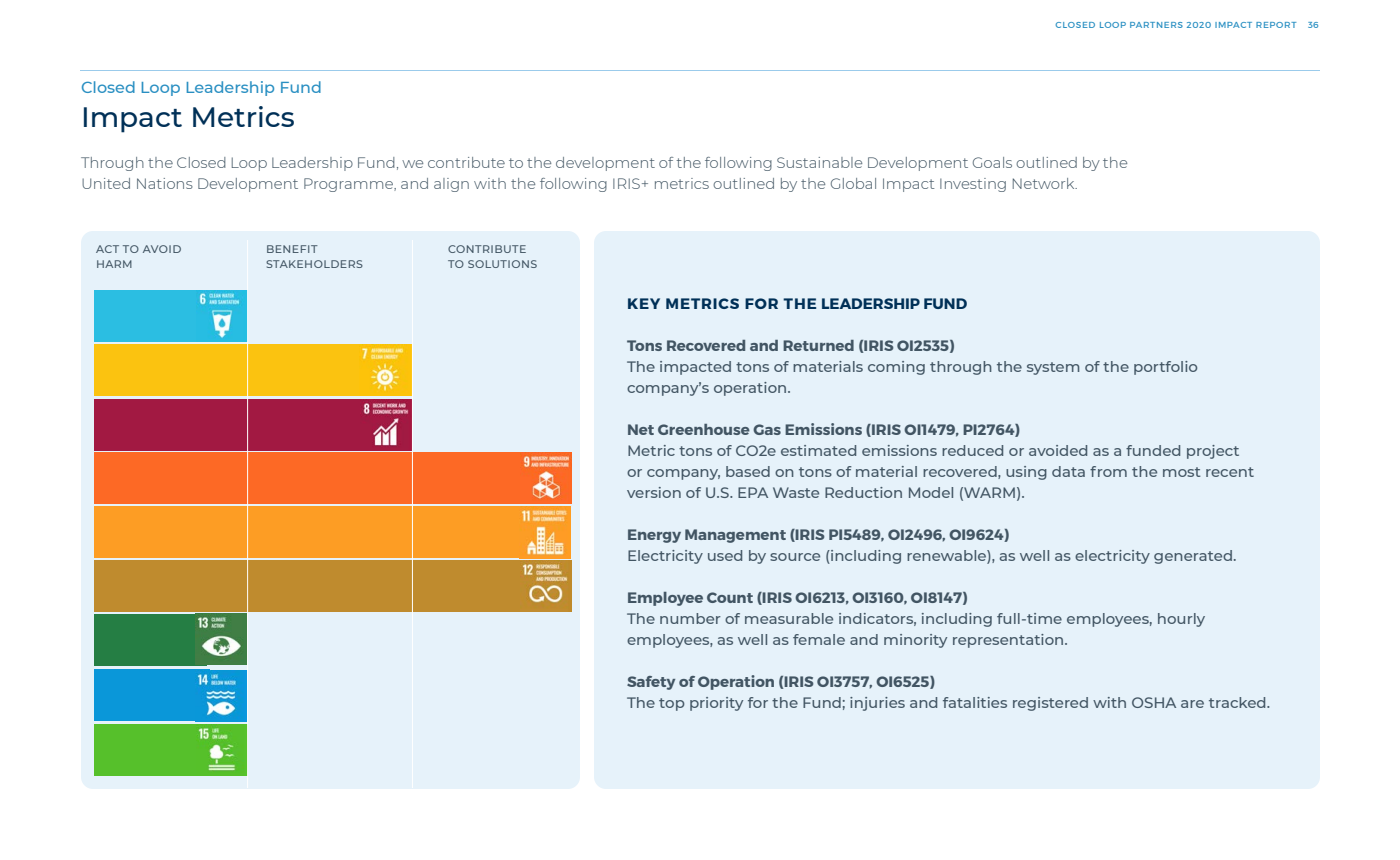
<style>
.page{position:relative;width:1400px;height:860px;background:#fff}
.page>*{position:absolute;margin:0;border:0;box-sizing:border-box;transform-origin:0 0}
.t1{font:500 28px "Montserrat";color:#003057}
.t2{font:500 16px "Montserrat";color:#298fc2}
.t3{font:500 15px/21px "Montserrat";color:#425563}
.t4{font:300 15px/21px "Montserrat";color:#425563}
.t5{font:700 15px "Montserrat";color:#425563}
.t6{font:700 15px "Montserrat";letter-spacing:.03em;color:#003057}
.t7{font:500 11px/15px "Montserrat";letter-spacing:.04em;color:#425563}
.t8{font:9px "Montserrat";letter-spacing:.07em;color:#298fc2}
</style>
<div class="page">
<hr style="left:80px;top:70px;width:1240px;height:1px;background:#9bcbeb">
<div style="left:594px;top:231px;width:726px;height:558px;background:#e6f2fa;border-radius:12px"></div>
<div style="left:81px;top:231px;width:499px;height:558px;background:#e6f2fa;border-radius:12px"></div>
<div style="left:94px;top:399px;width:278px;height:51px;background:#a21942"></div>
<div style="left:94px;top:453px;width:435px;height:51px;background:#fd6925"></div>
<div style="left:94px;top:506px;width:439px;height:52px;background:#fd9d24"></div>
<div style="left:94px;top:560px;width:439px;height:51px;background:#bf8b2e"></div>
<div style="left:94px;top:614px;width:113px;height:51px;background:#257e44"></div>
<div style="left:94px;top:724px;width:119px;height:51px;background:#56c02b"></div>
<div style="left:94px;top:670px;width:115px;height:51px;background:#0a97d9"></div>
<div style="left:94px;top:290px;width:125px;height:51px;background:#2bbee2"></div>
<div style="left:94px;top:344px;width:277px;height:52px;background:#fbc310"></div>
<img style="left:360px;top:399px;width:51px;height:51px">
<img style="left:520px;top:453px;width:51px;height:51px">
<img style="left:519px;top:507px;width:52px;height:104px">
<img style="left:195px;top:614px;width:51px;height:51px">
<img style="left:196px;top:724px;width:51px;height:51px">
<img style="left:196px;top:670px;width:51px;height:51px">
<img style="left:197px;top:290px;width:50px;height:51px">
<img style="left:359px;top:344px;width:52px;height:52px">
<hr style="left:247px;top:240px;width:1px;height:548px;background:#fff">
<hr style="left:412px;top:240px;width:1px;height:548px;background:#fff">
<p class="t2" style="left:81px;top:77px;width:243px">Closed Loop Leadership Fund</p>
<h1 class="t1" style="left:81px;top:98px;width:215px">Impact Metrics</h1>
<p class="t8" style="left:1056px;top:19px;width:242px">CLOSED LOOP PARTNERS 2020 IMPACT REPORT</p>
<p class="t8" style="left:1308px;top:19px;width:12px">36</p>
<p class="t4" style="left:81px;top:151px;width:1049px">Through the Closed Loop Leadership Fund, we contribute to the development of the following Sustainable Development Goals outlined by the<br>United Nations Development Programme, and align with the following IRIS+ metrics outlined by the Global Impact Investing Network.</p>
<p class="t7" style="left:96px;top:241px;width:87px">ACT TO AVOID<br>HARM</p>
<p class="t7" style="left:266px;top:241px;width:98px">BENEFIT<br>STAKEHOLDERS</p>
<p class="t7" style="left:448px;top:241px;width:91px">CONTRIBUTE<br>TO SOLUTIONS</p>
<p class="t6" style="left:627px;top:294px;width:342px">KEY METRICS FOR THE LEADERSHIP FUND</p>
<p class="t5" style="left:627px;top:336px;width:329px">Tons Recovered and Returned (IRIS OI2535)</p>
<p class="t3" style="left:627px;top:355px;width:573px">The impacted tons of materials coming through the system of the portfolio company’s operation.</p>
<p class="t5" style="left:627px;top:420px;width:394px">Net Greenhouse Gas Emissions (IRIS OI1479, PI2764)</p>
<p class="t3" style="left:627px;top:439px;width:629px">Metric tons of CO2e estimated emissions reduced or avoided as a funded project or company, based on tons of material recovered, using data from the most recent version of U.S. EPA Waste Reduction Model (WARM).</p>
<p class="t5" style="left:627px;top:525px;width:384px">Energy Management (IRIS PI5489, OI2496, OI9624)</p>
<p class="t3" style="left:627px;top:544px;width:611px">Electricity used by source (including renewable), as well as electricity generated.</p>
<p class="t5" style="left:627px;top:588px;width:342px">Employee Count (IRIS OI6213, OI3160, OI8147)</p>
<p class="t3" style="left:627px;top:607px;width:580px">The number of measurable indicators, including full-time employees, hourly employees, as well as female and minority representation.</p>
<p class="t5" style="left:627px;top:672px;width:309px">Safety of Operation (IRIS OI3757, OI6525)</p>
<p class="t3" style="left:627px;top:691px;width:645px">The top priority for the Fund; injuries and fatalities registered with OSHA are tracked.</p>
</div>
